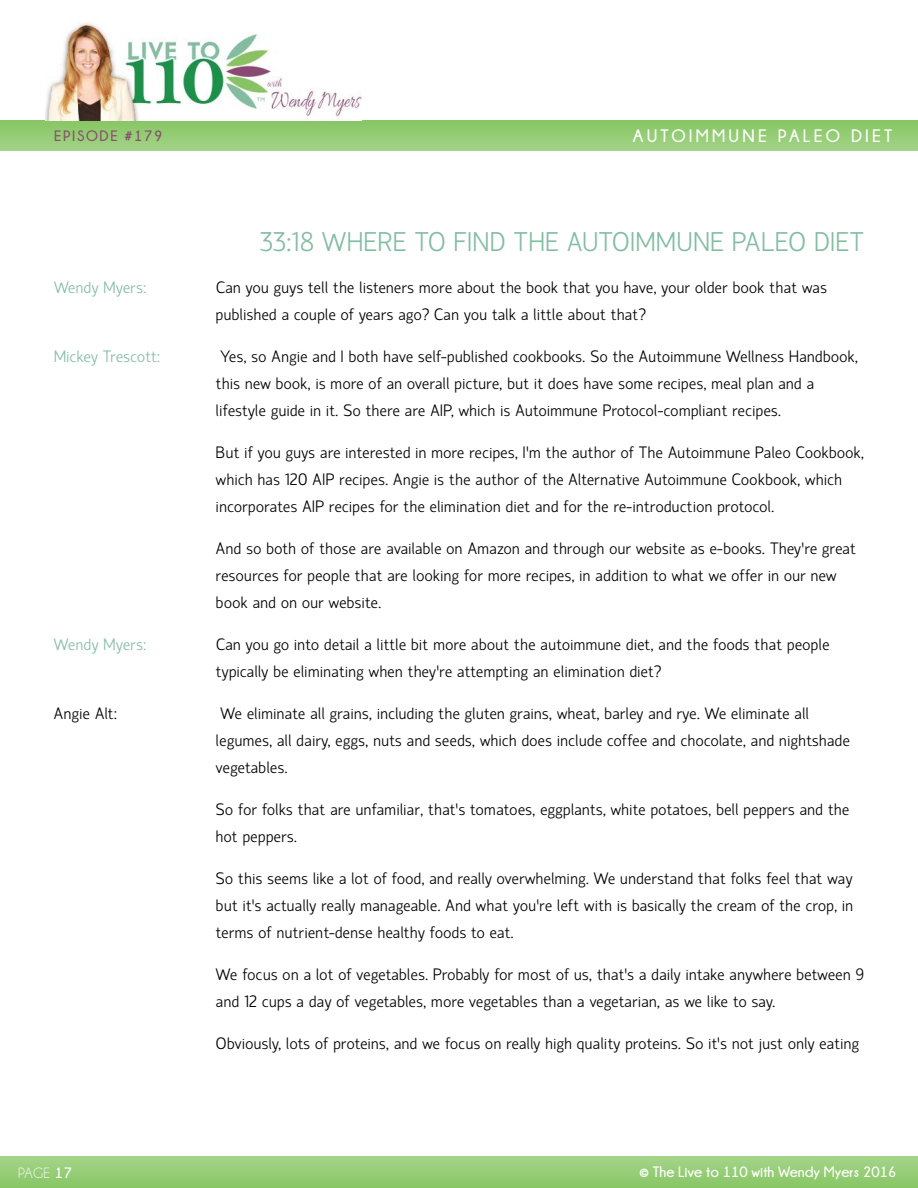
<style>
.page{position:relative;width:918px;height:1188px;background:#fff}
.page>*{position:absolute;margin:0;border:0;box-sizing:border-box;transform-origin:0 0}
.t1{font:300 27px "Hattori Hanzo";letter-spacing:.03em;color:#83bea2}
.t2{font:700 18px "Champagne&Limousines";letter-spacing:.18em;color:#fff}
.t3{font:300 16.5px/27px "Hattori Hanzo";letter-spacing:.03em;color:#000}
.t4{font:300 16.5px "Hattori Hanzo";letter-spacing:.01em;color:#83bea2}
.t5{font:700 15px "Champagne&Limousines";color:#fff}
.t6{font:700 15px "Champagne&Limousines";letter-spacing:.11em;color:#87506d}
.t7{font:15px "Champagne&Limousines";color:#fff}
.s1{color:#000}
.s2{font-weight:700}
</style>
<div class="page">
<div style="left:0;top:1156px;width:918px;height:32px;background:linear-gradient(to bottom,#a5d48a,#89c766)"></div>
<div style="left:0;top:121px;width:918px;height:30px;background:linear-gradient(to bottom,#87c664,#a2d387)"></div>
<img style="left:45px;top:23px;width:317px;height:98px">
<p class="t6" style="left:54px;top:128px;width:110px">Episode #179</p>
<p class="t2" style="left:633px;top:126px;width:261px">AUTOI MMUNE PALEO DI ET</p>
<h1 class="t1" style="left:260px;top:227px;width:601px">33:18 where to find the autoimmune Paleo diet</h1>
<p class="t4" style="left:54px;top:278px;width:133px">Wendy Myers: <span class="s1">C</span></p>
<p class="t3" style="left:216px;top:274px;width:612px;text-indent:9px">an you guys tell the listeners more about the book that you have, your older book that was published a couple of years ago? Can you talk a little about that?</p>
<p class="t4" style="left:54px;top:347px;width:107px">Mickey Trescott:</p>
<p class="t3" style="left:216px;top:343px;width:643px">Yes, so Angie and I both have self-published cookbooks. So the Autoimmune Wellness Handbook, this new book, is more of an overall picture, but it does have some recipes, meal plan and a lifestyle guide in it. So there are AIP, which is Autoimmune Protocol-compliant recipes.</p>
<p class="t3" style="left:216px;top:439px;width:650px">But if you guys are interested in more recipes, I’m the author of The Autoimmune Paleo Cookbook, which has 120 AIP recipes. Angie is the author of the Alternative Autoimmune Cookbook, which incorporates AIP recipes for the elimination diet and for the re-introduction protocol.</p>
<p class="t3" style="left:216px;top:535px;width:641px">And so both of those are available on Amazon and through our website as e-books. They’re great resources for people that are looking for more recipes, in addition to what we offer in our new book and on our website.</p>
<p class="t4" style="left:54px;top:635px;width:133px">Wendy Myers: <span class="s1">C</span></p>
<p class="t3" style="left:216px;top:631px;width:615px;text-indent:9px">an you go into detail a little bit more about the autoimmune diet, and the foods that people typically be eliminating when they’re attempting an elimination diet?</p>
<p class="t3" style="left:54px;top:700px;width:64px">Angie Alt:</p>
<p class="t3" style="left:216px;top:700px;width:635px">We eliminate all grains, including the gluten grains, wheat, barley and rye. We eliminate all legumes, all dairy, eggs, nuts and seeds, which does include coffee and chocolate, and nightshade vegetables.</p>
<p class="t3" style="left:216px;top:796px;width:635px">So for folks that are unfamiliar, that’s tomatoes, eggplants, white potatoes, bell peppers and the hot peppers.</p>
<p class="t3" style="left:216px;top:865px;width:639px;text-align:justify">So this seems like a lot of food, and really overwhelming. We understand that folks feel that way but it’s actually really manageable. And what you’re left with is basically the cream of the crop, in terms of nutrient-dense healthy foods to eat.</p>
<p class="t3" style="left:216px;top:961px;width:650px">We focus on a lot of vegetables. Probably for most of us, that’s a daily intake anywhere between 9 and 12 cups a day of vegetables, more vegetables than a vegetarian, as we like to say.</p>
<p class="t3" style="left:216px;top:1030px;width:645px">Obviously, lots of proteins, and we focus on really high quality proteins. So it’s not just only eating</p>
<p class="t7" style="left:18px;top:1166px;width:56px">page <span class="s2">17</span></p>
<p class="t5" style="left:640px;top:1163px;width:258px">© The Live to 110 with Wendy Myers 2016</p>
</div>
